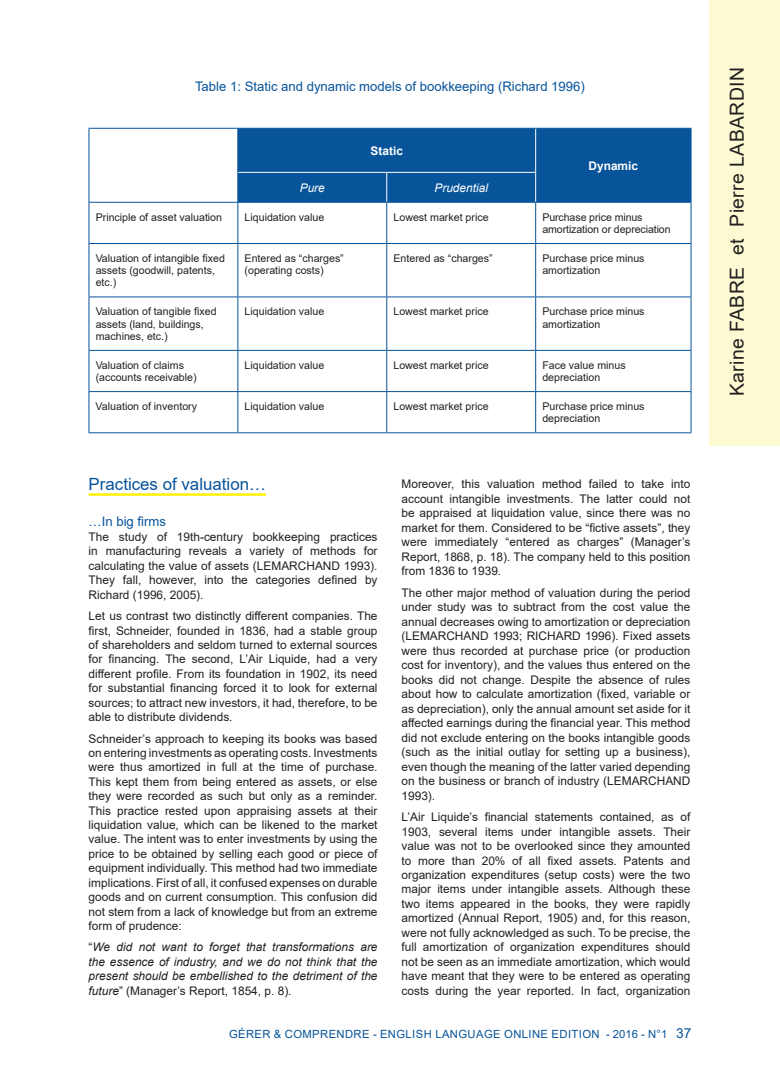
<style>
.page{position:relative;width:780px;height:1088px;background:#fff}
.page>*{position:absolute;margin:0;border:0;box-sizing:border-box;transform-origin:0 0}
.t1{font:19.38px "Arial";letter-spacing:.02em;color:#231f20}
.t2{font:16.88px "Arial";color:#07549a}
.t3{font:13.12px "Arial";color:#07549a}
.t4{font:11.88px/14.5px "Arial";color:#231f20;text-align:justify}
.t5{font:italic 11.88px/14.4px "Arial";color:#231f20;text-align:justify}
.t6{font:italic 11.88px "Arial";color:#fff}
.t7{font:700 11.88px "Arial";color:#fff}
.t8{font:11.25px "Arial";letter-spacing:.035em;color:#07549a}
.t9{font:10.62px/12.2px "Arial";color:#231f20}
.s1{font-style:normal}
.s2{font-size:13.75px}
</style>
<div class="page">
<div style="left:709px;top:0;width:71px;height:446px;background:#fcfad2"></div>
<hr style="left:89px;top:493px;width:177px;height:3px;background:#fff101">
<div style="left:238px;top:129px;width:452px;height:73px;background:#07549a"></div>
<hr style="left:238px;top:128px;width:149px;height:1px;background:#07549a">
<hr style="left:237px;top:129px;width:1px;height:43px;background:#07549a">
<hr style="left:387px;top:128px;width:148px;height:1px;background:#07549a">
<hr style="left:535px;top:128px;width:156px;height:1px;background:#07549a">
<hr style="left:690px;top:129px;width:1px;height:43px;background:#07549a">
<hr style="left:690px;top:172px;width:1px;height:30px;background:#07549a">
<hr style="left:237px;top:172px;width:1px;height:30px;background:#07549a">
<hr style="left:89px;top:128px;width:149px;height:1px;background:#07549a">
<hr style="left:89px;top:129px;width:1px;height:43px;background:#07549a">
<hr style="left:89px;top:202px;width:149px;height:1px;background:#07549a">
<hr style="left:89px;top:203px;width:1px;height:40px;background:#07549a">
<hr style="left:238px;top:202px;width:149px;height:1px;background:#07549a">
<hr style="left:237px;top:203px;width:1px;height:40px;background:#07549a">
<hr style="left:387px;top:202px;width:148px;height:1px;background:#07549a">
<hr style="left:386px;top:203px;width:1px;height:40px;background:#07549a">
<hr style="left:535px;top:202px;width:156px;height:1px;background:#07549a">
<hr style="left:535px;top:203px;width:1px;height:40px;background:#07549a">
<hr style="left:690px;top:203px;width:1px;height:40px;background:#07549a">
<hr style="left:89px;top:243px;width:149px;height:1px;background:#07549a">
<hr style="left:89px;top:244px;width:1px;height:53px;background:#07549a">
<hr style="left:238px;top:243px;width:149px;height:1px;background:#07549a">
<hr style="left:237px;top:244px;width:1px;height:53px;background:#07549a">
<hr style="left:387px;top:243px;width:148px;height:1px;background:#07549a">
<hr style="left:386px;top:244px;width:1px;height:53px;background:#07549a">
<hr style="left:535px;top:243px;width:156px;height:1px;background:#07549a">
<hr style="left:535px;top:244px;width:1px;height:53px;background:#07549a">
<hr style="left:690px;top:244px;width:1px;height:53px;background:#07549a">
<hr style="left:89px;top:297px;width:149px;height:1px;background:#07549a">
<hr style="left:89px;top:297px;width:1px;height:53px;background:#07549a">
<hr style="left:238px;top:297px;width:149px;height:1px;background:#07549a">
<hr style="left:237px;top:297px;width:1px;height:53px;background:#07549a">
<hr style="left:387px;top:297px;width:148px;height:1px;background:#07549a">
<hr style="left:386px;top:297px;width:1px;height:53px;background:#07549a">
<hr style="left:535px;top:297px;width:156px;height:1px;background:#07549a">
<hr style="left:535px;top:297px;width:1px;height:53px;background:#07549a">
<hr style="left:690px;top:297px;width:1px;height:53px;background:#07549a">
<hr style="left:89px;top:350px;width:149px;height:1px;background:#07549a">
<hr style="left:89px;top:351px;width:1px;height:40px;background:#07549a">
<hr style="left:238px;top:350px;width:149px;height:1px;background:#07549a">
<hr style="left:237px;top:351px;width:1px;height:40px;background:#07549a">
<hr style="left:387px;top:350px;width:148px;height:1px;background:#07549a">
<hr style="left:386px;top:351px;width:1px;height:40px;background:#07549a">
<hr style="left:535px;top:350px;width:156px;height:1px;background:#07549a">
<hr style="left:535px;top:351px;width:1px;height:40px;background:#07549a">
<hr style="left:690px;top:351px;width:1px;height:40px;background:#07549a">
<hr style="left:89px;top:391px;width:149px;height:1px;background:#07549a">
<hr style="left:89px;top:392px;width:1px;height:40px;background:#07549a">
<hr style="left:238px;top:391px;width:149px;height:1px;background:#07549a">
<hr style="left:237px;top:392px;width:1px;height:40px;background:#07549a">
<hr style="left:387px;top:391px;width:148px;height:1px;background:#07549a">
<hr style="left:386px;top:392px;width:1px;height:40px;background:#07549a">
<hr style="left:535px;top:391px;width:156px;height:1px;background:#07549a">
<hr style="left:535px;top:392px;width:1px;height:40px;background:#07549a">
<hr style="left:690px;top:392px;width:1px;height:40px;background:#07549a">
<hr style="left:89px;top:432px;width:149px;height:1px;background:#07549a">
<hr style="left:238px;top:432px;width:149px;height:1px;background:#07549a">
<hr style="left:387px;top:432px;width:148px;height:1px;background:#07549a">
<hr style="left:535px;top:432px;width:156px;height:1px;background:#07549a">
<hr style="left:89px;top:172px;width:1px;height:30px;background:#07549a">
<p class="t3" style="left:195px;top:77px;width:391px">Table 1: Static and dynamic models of bookkeeping (Richard 1996)</p>
<p class="t7" style="left:370px;top:142px;width:34px">Static</p>
<p class="t6" style="left:300px;top:180px;width:27px">Pure</p>
<p class="t6" style="left:434px;top:180px;width:55px">Prudential</p>
<p class="t7" style="left:588px;top:157px;width:51px">Dynamic</p>
<p class="t9" style="left:96px;top:211px;width:128px">Principle of asset valuation</p>
<p class="t9" style="left:244px;top:211px;width:81px">Liquidation value</p>
<p class="t9" style="left:393px;top:211px;width:97px">Lowest market price</p>
<p class="t9" style="left:542px;top:211px;width:130px">Purchase price minus amortization or depreciation</p>
<p class="t9" style="left:96px;top:252px;width:131px">Valuation of intangible fixed assets (goodwill, patents, etc.)</p>
<p class="t9" style="left:244px;top:252px;width:101px">Entered as “charges” (operating costs)</p>
<p class="t9" style="left:393px;top:252px;width:101px">Entered as “charges”</p>
<p class="t9" style="left:542px;top:252px;width:104px">Purchase price minus amortization</p>
<p class="t9" style="left:96px;top:305px;width:122px">Valuation of tangible fixed assets (land, buildings, machines, etc.)</p>
<p class="t9" style="left:244px;top:305px;width:81px">Liquidation value</p>
<p class="t9" style="left:393px;top:305px;width:97px">Lowest market price</p>
<p class="t9" style="left:542px;top:305px;width:104px">Purchase price minus amortization</p>
<p class="t9" style="left:96px;top:359px;width:102px">Valuation of claims (accounts receivable)</p>
<p class="t9" style="left:244px;top:359px;width:81px">Liquidation value</p>
<p class="t9" style="left:393px;top:359px;width:97px">Lowest market price</p>
<p class="t9" style="left:542px;top:359px;width:85px">Face value minus depreciation</p>
<p class="t9" style="left:96px;top:400px;width:103px">Valuation of inventory</p>
<p class="t9" style="left:244px;top:400px;width:81px">Liquidation value</p>
<p class="t9" style="left:393px;top:400px;width:97px">Lowest market price</p>
<p class="t9" style="left:542px;top:400px;width:104px">Purchase price minus depreciation</p>
<h2 class="t2" style="left:89px;top:472px;width:179px">Practices of valuation…</h2>
<p class="t3" style="left:89px;top:513px;width:79px">…In big firms</p>
<p class="t4" style="left:89px;top:529px;width:290px">The study of 19th-century bookkeeping practices in manufacturing reveals a variety of methods for calculating the value of assets (LEMARCHAND 1993).<br>They fall, however, into the categories defined by Richard (1996, 2005).</p>
<p class="t4" style="left:89px;top:609px;width:290px">Let us contrast two distinctly different companies. The first, Schneider, founded in 1836, had a stable group of shareholders and seldom turned to external sources for financing. The second, L’Air Liquide, had a very different profile. From its foundation in 1902, its need for substantial financing forced it to look for external sources; to attract new investors, it had, therefore, to be able to distribute dividends.</p>
<p class="t4" style="left:89px;top:731px;width:290px">Schneider’s approach to keeping its books was based on entering investments as operating costs. Investments were thus amortized in full at the time of purchase.<br>This kept them from being entered as assets, or else they were recorded as such but only as a reminder.<br>This practice rested upon appraising assets at their liquidation value, which can be likened to the market value. The intent was to enter investments by using the price to be obtained by selling each good or piece of equipment individually. This method had two immediate implications. First of all, it confused expenses on durable goods and on current consumption. This confusion did not stem from a lack of knowledge but from an extreme form of prudence:</p>
<p class="t5" style="left:89px;top:940px;width:290px"><span class="s1">“</span>We did not want to forget that transformations are the essence of industry, and we do not think that the present should be embellished to the detriment of the future<span class="s1">” (Manager’s Report, 1854, p. 8).</span></p>
<p class="t4" style="left:401px;top:477px;width:290px">Moreover, this valuation method failed to take into account intangible investments. The latter could not be appraised at liquidation value, since there was no market for them. Considered to be “fictive assets”, they were immediately “entered as charges” (Manager’s Report, 1868, p. 18). The company held to this position from 1836 to 1939.</p>
<p class="t4" style="left:401px;top:585px;width:290px">The other major method of valuation during the period under study was to subtract from the cost value the annual decreases owing to amortization or depreciation (LEMARCHAND 1993; RICHARD 1996). Fixed assets were thus recorded at purchase price (or production cost for inventory), and the values thus entered on the books did not change. Despite the absence of rules about how to calculate amortization (fixed, variable or as depreciation), only the annual amount set aside for it affected earnings during the financial year. This method did not exclude entering on the books intangible goods (such as the initial outlay for setting up a business), even though the meaning of the latter varied depending on the business or branch of industry (LEMARCHAND 1993).</p>
<p class="t4" style="left:401px;top:809px;width:290px">L’Air Liquide’s financial statements contained, as of 1903, several items under intangible assets. Their value was not to be overlooked since they amounted to more than 20% of all fixed assets. Patents and organization expenditures (setup costs) were the two major items under intangible assets. Although these two items appeared in the books, they were rapidly amortized (Annual Report, 1905) and, for this reason, were not fully acknowledged as such. To be precise, the full amortization of organization expenditures should not be seen as an immediate amortization, which would have meant that they were to be entered as operating costs during the year reported. In fact, organization</p>
<p class="t8" style="left:229px;top:1026px;width:464px">GÉRER &amp; COMPRENDRE - ENGLISH LANGUAGE ONLINE EDITION - 2016 - N°1 <span class="s2">37</span></p>
<h1 class="t1" style="left:723px;top:396px;width:330px;rotate:-90deg">Karine FABRE et Pierre LABARDIN</h1>
</div>
